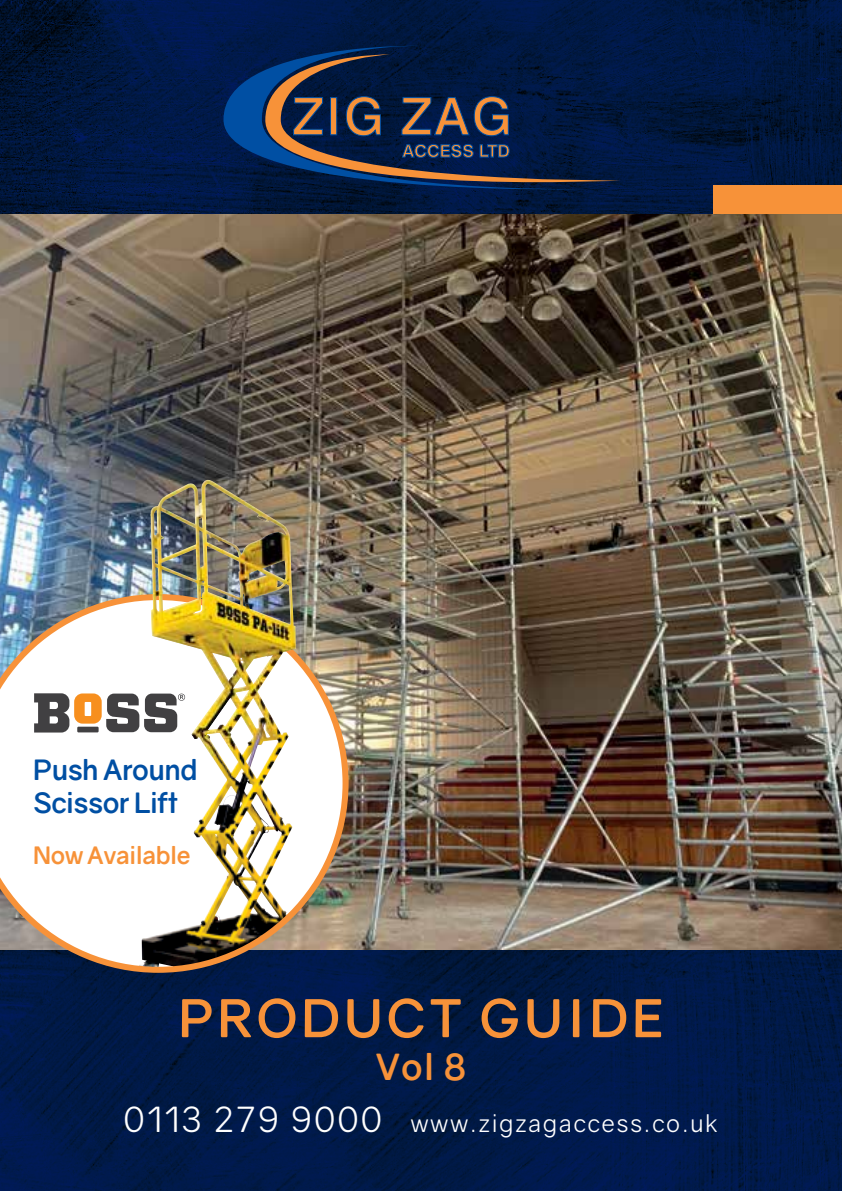
<style>
.page{position:relative;width:842px;height:1191px;background:#fff}
.page>*{position:absolute;margin:0;border:0;box-sizing:border-box;transform-origin:0 0}
.t1{font:700 52px "Gravity";letter-spacing:.07em;color:#f79239}
.t2{font:700 36px "Gravity";color:#f79239}
.t3{font:700 28px/33.6px "Gravity";letter-spacing:-.02em;color:#004fa3}
.t4{font:24px "Gravity";letter-spacing:.06em;color:#fff}
.t5{font:700 24px "Gravity";letter-spacing:-.02em;color:#f79239}
.s1{font-size:35px}
</style>
<div class="page">
<img style="left:0;top:214px;width:842px;height:737px">
<svg style="left:0;top:951px;width:842px;height:240px;background:#001947"></svg>
<svg style="left:0;top:0;width:842px;height:214px;background:#00163f"></svg>
<div style="left:713px;top:185px;width:129px;height:29px;background:#f79239"></div>
<svg style="left:586px;top:53px;width:35px;height:136px;background:#011842"></svg>
<svg style="left:223px;top:46px;width:363px;height:143px;background:#13274a"></svg>
<svg style="left:293px;top:97px;width:31px;height:39px"></svg>
<div style="left:330px;top:97px;width:7px;height:38px;background:#f79239;border:1px solid #004fa3"></div>
<svg style="left:345px;top:96px;width:36px;height:41px"></svg>
<svg style="left:401px;top:96px;width:108px;height:41px;background:#4a444d"></svg>
<svg style="left:402px;top:144px;width:108px;height:14px;background:#354665"></svg>
<img style="left:0;top:594px;width:348px;height:378px">
<img style="left:150px;top:480px;width:146px;height:276px">
<svg style="left:34px;top:693px;width:151px;height:39px"></svg>
<p class="t3" style="left:33px;top:752px;width:166px">Push Around<br>Scissor Lift</p>
<p class="t5" style="left:33px;top:840px;width:159px">Now Available</p>
<h1 class="t1" style="left:179px;top:986px;width:486px">PRODUCT GUIDE</h1>
<h2 class="t2" style="left:376px;top:1045px;width:92px">Vol 8</h2>
<p class="t4" style="left:123px;top:1109px;width:597px"><span class="s1">0113 279 9000</span> www.zigzagaccess.co.uk</p>
</div>
